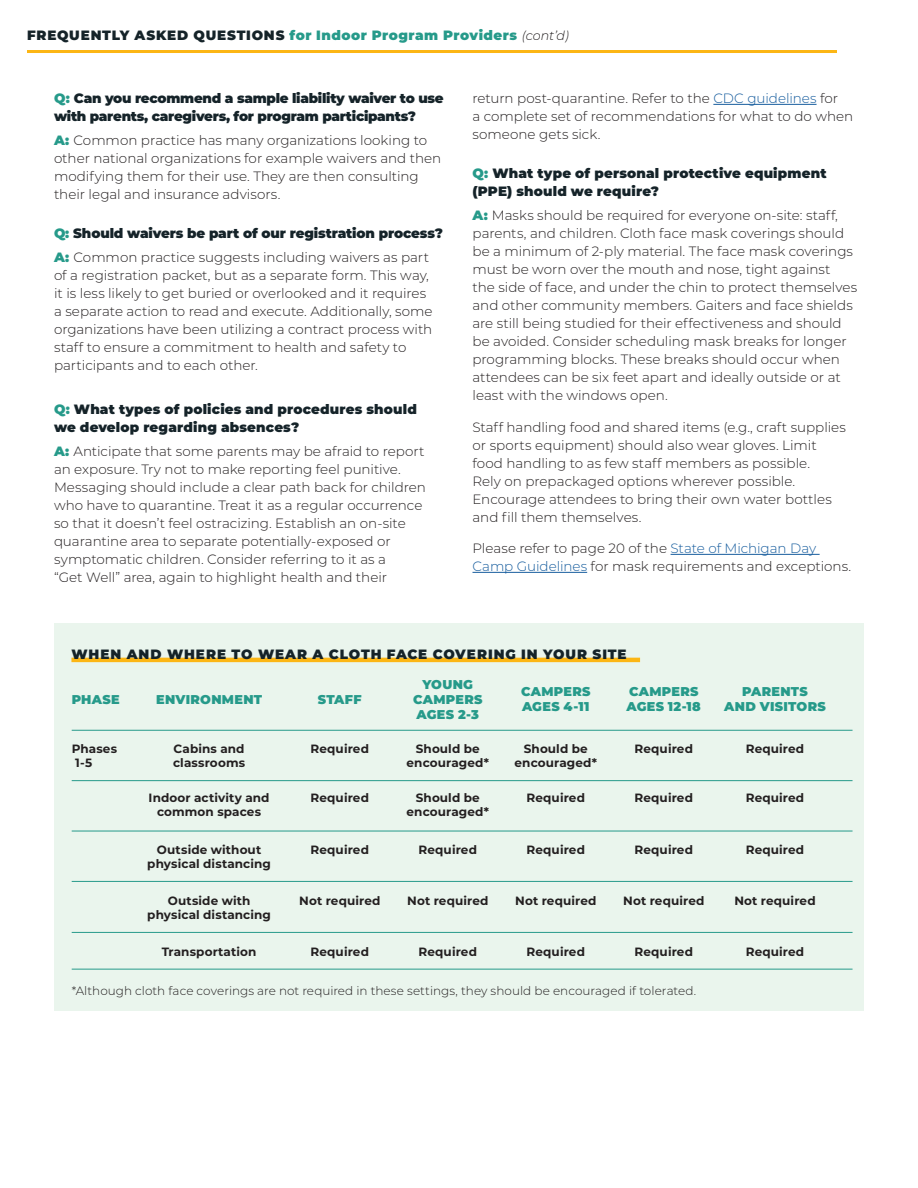
<style>
.page{position:relative;width:918px;height:1188px;background:#fff}
.page>*{position:absolute;margin:0;border:0;box-sizing:border-box;transform-origin:0 0}
.Bullet_list{font:300 13.5px/18px "Montserrat";color:#231f20}
.Question{font:900 13.5px/18px "Montserrat";letter-spacing:-.01em;color:#152329}
.Question-2{font:900 13.5px/18px "Montserrat";letter-spacing:.01em;color:#152329}
.Question-3{font:900 13.5px/18px "Montserrat";letter-spacing:.015em;color:#152329}
.sub_bullet{font:900 13.5px "Montserrat";letter-spacing:.04em;color:#269a8a}
.subhead{font:900 13.5px "Montserrat";letter-spacing:.065em;color:#152329}
.Bullet_list-2{font:900 12.75px/15px "Montserrat";letter-spacing:.025em;color:#269a8a;text-align:center}
.Bullet_list-3{font:700 12px/14.2px "Montserrat";letter-spacing:.01em;color:#231f20;text-align:center}
.Bullet_list-4{font:300 12px "Montserrat";letter-spacing:.005em;color:#231f20}
.s1{color:#152329}
.s2{font-weight:300;font-style:italic;font-size:12.75px;color:#231f20}
.s3{color:#269a8a}
.s4{font-weight:900;color:#269a8a}
.s5{color:#175d9e}
</style>
<div class="page">
<hr style="left:27px;top:50px;width:810px;height:3px;background:#fcb615">
<hr style="left:713px;top:104px;width:104px;height:1px;background:#175d9e">
<hr style="left:671px;top:554px;width:149px;height:1px;background:#175d9e">
<hr style="left:472px;top:572px;width:115px;height:1px;background:#175d9e">
<div style="left:54px;top:623px;width:810px;height:388px;background:#eaf5ed"></div>
<hr style="left:71px;top:658px;width:569px;height:4px;background:#fcb615">
<hr style="left:72px;top:730px;width:781px;height:1px;background:#269a8a">
<hr style="left:72px;top:780px;width:781px;height:1px;background:#269a8a">
<hr style="left:72px;top:831px;width:781px;height:1px;background:#269a8a">
<hr style="left:72px;top:881px;width:781px;height:1px;background:#269a8a">
<hr style="left:72px;top:932px;width:781px;height:1px;background:#269a8a">
<hr style="left:72px;top:969px;width:781px;height:1px;background:#269a8a">
<p class="sub_bullet" style="left:27px;top:25px;width:543px"><span class="s1">FREQUENTLY ASKED QUESTIONS</span> for Indoor Program Providers <span class="s2">(cont’d)</span></p>
<p class="Question" style="left:54px;top:88px;width:391px"><span class="s3">Q:</span> Can you recommend a sample liability waiver to use with parents, caregivers, for program participants?</p>
<p class="Bullet_list" style="left:54px;top:131px;width:389px"><span class="s4">A:</span> Common practice has many organizations looking to other national organizations for example waivers and then modifying them for their use. They are then consulting their legal and insurance advisors.</p>
<p class="Question" style="left:54px;top:223px;width:390px"><span class="s3">Q:</span> Should waivers be part of our registration process?</p>
<p class="Bullet_list" style="left:54px;top:248px;width:380px"><span class="s4">A:</span> Common practice suggests including waivers as part of a registration packet, but as a separate form. This way, it is less likely to get buried or overlooked and it requires a separate action to read and execute. Additionally, some organizations have been utilizing a contract process with staff to ensure a commitment to health and safety to participants and to each other.</p>
<p class="Question-2" style="left:54px;top:399px;width:364px"><span class="s3">Q:</span> What types of policies and procedures should we develop regarding absences?</p>
<p class="Bullet_list" style="left:54px;top:441px;width:373px"><span class="s4">A:</span> Anticipate that some parents may be afraid to report an exposure. Try not to make reporting feel punitive.<br>Messaging should include a clear path back for children who have to quarantine. Treat it as a regular occurrence so that it doesn’t feel ostracizing. Establish an on-site quarantine area to separate potentially-exposed or symptomatic children. Consider referring to it as a<br>“Get Well” area, again to highlight health and their</p>
<p class="Bullet_list" style="left:472px;top:89px;width:382px">return post-quarantine. Refer to the <span class="s5">CDC guidelines</span> for<br>a complete set of recommendations for what to do when someone gets sick.</p>
<p class="Question-3" style="left:472px;top:163px;width:356px"><span class="s3">Q:</span> What type of personal protective equipment (PPE) should we require?</p>
<p class="Bullet_list" style="left:472px;top:206px;width:386px"><span class="s4">A:</span> Masks should be required for everyone on-site: staff, parents, and children. Cloth face mask coverings should be a minimum of 2-ply material. The face mask coverings must be worn over the mouth and nose, tight against<br>the side of face, and under the chin to protect themselves and other community members. Gaiters and face shields are still being studied for their effectiveness and should be avoided. Consider scheduling mask breaks for longer programming blocks. These breaks should occur when attendees can be six feet apart and ideally outside or at least with the windows open.</p>
<p class="Bullet_list" style="left:472px;top:417px;width:375px">Staff handling food and shared items (e.g., craft supplies or sports equipment) should also wear gloves. Limit food handling to as few staff members as possible.<br>Rely on prepackaged options wherever possible.<br>Encourage attendees to bring their own water bottles and fill them themselves.</p>
<p class="Bullet_list" style="left:472px;top:539px;width:380px">Please refer to page 20 of the <span class="s5">State of Michigan Day<br>Camp Guidelines</span> for mask requirements and exceptions.</p>
<p class="subhead" style="left:71px;top:644px;width:557px">WHEN AND WHERE TO WEAR A CLOTH FACE COVERING IN YOUR SITE</p>
<p class="Bullet_list-2" style="left:72px;top:691px;width:50px">PHASE</p>
<p class="Bullet_list-2" style="left:156px;top:691px;width:108px">ENVIRONMENT</p>
<p class="Bullet_list-2" style="left:318px;top:691px;width:45px">STAFF</p>
<p class="Bullet_list-2" style="left:413px;top:676px;width:71px">YOUNG<br>CAMPERS<br>AGES 2-3</p>
<p class="Bullet_list-2" style="left:521px;top:683px;width:71px;text-align:left">CAMPERS<br>AGES 4-11</p>
<p class="Bullet_list-2" style="left:627px;top:683px;width:76px;text-align:left">CAMPERS<br>AGES 12-18</p>
<p class="Bullet_list-2" style="left:724px;top:683px;width:103px">PARENTS<br>AND VISITORS</p>
<p class="Bullet_list-3" style="left:72px;top:741px;width:47px;text-align:left">Phases<br>1-5</p>
<p class="Bullet_list-3" style="left:173px;top:741px;width:74px;text-align:left">Cabins and classrooms</p>
<p class="Bullet_list-3" style="left:311px;top:741px;width:60px">Required</p>
<p class="Bullet_list-3" style="left:407px;top:741px;width:84px">Should be encouraged*</p>
<p class="Bullet_list-3" style="left:515px;top:741px;width:84px">Should be encouraged*</p>
<p class="Bullet_list-3" style="left:635px;top:741px;width:60px">Required</p>
<p class="Bullet_list-3" style="left:746px;top:741px;width:60px">Required</p>
<p class="Bullet_list-3" style="left:149px;top:790px;width:122px">Indoor activity and common spaces</p>
<p class="Bullet_list-3" style="left:311px;top:790px;width:60px">Required</p>
<p class="Bullet_list-3" style="left:407px;top:790px;width:84px">Should be encouraged*</p>
<p class="Bullet_list-3" style="left:527px;top:790px;width:60px">Required</p>
<p class="Bullet_list-3" style="left:635px;top:790px;width:60px">Required</p>
<p class="Bullet_list-3" style="left:746px;top:790px;width:60px">Required</p>
<p class="Bullet_list-3" style="left:147px;top:842px;width:125px">Outside without physical distancing</p>
<p class="Bullet_list-3" style="left:311px;top:842px;width:60px">Required</p>
<p class="Bullet_list-3" style="left:419px;top:842px;width:60px">Required</p>
<p class="Bullet_list-3" style="left:527px;top:842px;width:60px">Required</p>
<p class="Bullet_list-3" style="left:635px;top:842px;width:60px">Required</p>
<p class="Bullet_list-3" style="left:746px;top:842px;width:60px">Required</p>
<p class="Bullet_list-3" style="left:147px;top:893px;width:125px">Outside with physical distancing</p>
<p class="Bullet_list-3" style="left:299px;top:893px;width:83px">Not required</p>
<p class="Bullet_list-3" style="left:407px;top:893px;width:83px">Not required</p>
<p class="Bullet_list-3" style="left:515px;top:893px;width:83px">Not required</p>
<p class="Bullet_list-3" style="left:623px;top:893px;width:83px">Not required</p>
<p class="Bullet_list-3" style="left:734px;top:893px;width:83px">Not required</p>
<p class="Bullet_list-3" style="left:162px;top:944px;width:96px">Transportation</p>
<p class="Bullet_list-3" style="left:311px;top:944px;width:60px">Required</p>
<p class="Bullet_list-3" style="left:419px;top:944px;width:60px">Required</p>
<p class="Bullet_list-3" style="left:527px;top:944px;width:60px">Required</p>
<p class="Bullet_list-3" style="left:635px;top:944px;width:60px">Required</p>
<p class="Bullet_list-3" style="left:746px;top:944px;width:60px">Required</p>
<p class="Bullet_list-4" style="left:72px;top:982px;width:626px">*Although cloth face coverings are not required in these settings, they should be encouraged if tolerated.</p>
</div>
